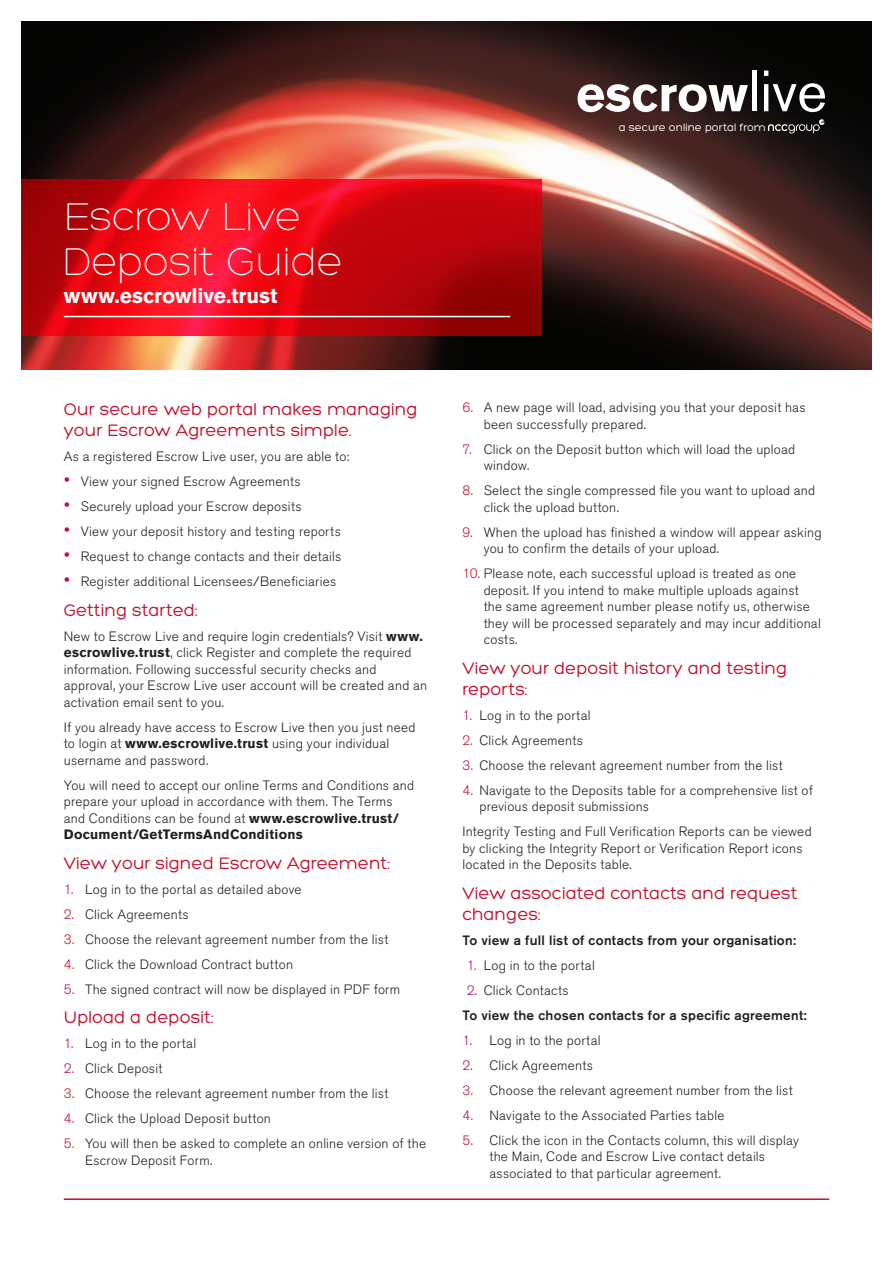
<style>
.page{position:relative;width:893px;height:1263px;background:#fff}
.page>*{position:absolute;margin:0;border:0;box-sizing:border-box;transform-origin:0 0}
.t1{font:700 50.1px "Akzidenz Grotesk BE";color:#fff}
.t2{font:300 42px/45px "Hero";letter-spacing:-.005em;color:#fff}
.t3{font:700 21px "Akzidenz Grotesk BE";letter-spacing:-.005em;color:#fff}
.t4{font:18px/21px "Hero";color:#c3102f}
.t5{font:300 13.5px/16.5px "Akzidenz Grotesk BE";letter-spacing:.02em;color:#231f20}
.t6{font:500 13.5px "Akzidenz Grotesk BE";letter-spacing:.02em;color:#231f20}
.t7{font:11.25px "Hero";color:#fff}
.s1{font-weight:400;font-size:57.6px}
.s2{font-family:"Arial";font-weight:400;font-size:18px;color:#c3102f}
.s3{font-weight:700}
.s4{color:#c3102f}
</style>
<div class="page">
<hr style="left:64px;top:1198px;width:765px;height:2px;background:#c3102f">
<img style="left:21px;top:21px;width:851px;height:349px">
<svg style="left:21px;top:179px;width:521px;height:157px;background:#d10812"></svg>
<hr style="left:64px;top:316px;width:446px;height:1px;background:#fff">
<svg style="left:768px;top:119px;width:57px;height:14px"></svg>
<p class="t2" style="left:64px;top:194px;width:280px">Escrow Live<br>Deposit Guide</p>
<p class="t3" style="left:64px;top:283px;width:215px">www.escrowlive.trust</p>
<p class="t1" style="left:576px;top:65px;width:253px">escrow<span class="s1">live</span></p>
<p class="t7" style="left:619px;top:122px;width:149px">a secure online portal from</p>
<p class="t4" style="left:64px;top:399px;width:355px">Our secure web portal makes managing your Escrow Agreements simple.</p>
<p class="t5" style="left:64px;top:449px;width:287px">As a registered Escrow Live user, you are able to:</p>
<p class="t5" style="left:64px;top:474px;width:238px"><span class="s2">•</span> View your signed Escrow Agreements</p>
<p class="t5" style="left:64px;top:499px;width:239px"><span class="s2">•</span> Securely upload your Escrow deposits</p>
<p class="t5" style="left:64px;top:524px;width:279px"><span class="s2">•</span> View your deposit history and testing reports</p>
<p class="t5" style="left:64px;top:549px;width:279px"><span class="s2">•</span> Request to change contacts and their details</p>
<p class="t5" style="left:64px;top:574px;width:274px"><span class="s2">•</span> Register additional Licensees/Beneficiaries</p>
<p class="t4" style="left:64px;top:600px;width:136px">Getting started:</p>
<p class="t5" style="left:64px;top:628px;width:365px">New to Escrow Live and require login credentials? Visit <span class="s3">www. escrowlive.trust</span>, click Register and complete the required information. Following successful security checks and approval, your Escrow Live user account will be created and an activation email sent to you.</p>
<p class="t5" style="left:64px;top:719px;width:353px">If you already have access to Escrow Live then you just need to login at <span class="s3">www.escrowlive.trust</span> using your individual username and password.</p>
<p class="t5" style="left:64px;top:777px;width:352px">You will need to accept our online Terms and Conditions and prepare your upload in accordance with them. The Terms and Conditions can be found at <span class="s3">www.escrowlive.trust/ Document/GetTermsAndConditions</span></p>
<p class="t4" style="left:64px;top:853px;width:328px">View your signed Escrow Agreement:</p>
<p class="t5" style="left:64px;top:881px;width:239px"><span class="s4">1.</span> Log in to the portal as detailed above</p>
<p class="t5" style="left:64px;top:906px;width:126px"><span class="s4">2.</span> Click Agreements</p>
<p class="t5" style="left:64px;top:931px;width:326px"><span class="s4">3.</span> Choose the relevant agreement number from the list</p>
<p class="t5" style="left:64px;top:956px;width:231px"><span class="s4">4.</span> Click the Download Contract button</p>
<p class="t5" style="left:64px;top:981px;width:338px"><span class="s4">5.</span> The signed contract will now be displayed in PDF form</p>
<p class="t4" style="left:64px;top:1007px;width:152px">Upload a deposit:</p>
<p class="t5" style="left:64px;top:1036px;width:134px"><span class="s4">1.</span> Log in to the portal</p>
<p class="t5" style="left:64px;top:1061px;width:100px"><span class="s4">2.</span> Click Deposit</p>
<p class="t5" style="left:64px;top:1086px;width:326px"><span class="s4">3.</span> Choose the relevant agreement number from the list</p>
<p class="t5" style="left:64px;top:1111px;width:209px"><span class="s4">4.</span> Click the Upload Deposit button</p>
<p class="t5" style="left:85px;top:1136px;width:342px;text-indent:-21px"><span class="s4">5.</span> You will then be asked to complete an online version of the<br>Escrow Deposit Form.</p>
<p class="t5" style="left:484px;top:399px;width:323px;text-indent:-21px"><span class="s4">6.</span> A new page will load, advising you that your deposit has been successfully prepared.</p>
<p class="t5" style="left:484px;top:441px;width:313px;text-indent:-21px"><span class="s4">7.</span> Click on the Deposit button which will load the upload window.</p>
<p class="t5" style="left:484px;top:482px;width:333px;text-indent:-21px"><span class="s4">8.</span> Select the single compressed file you want to upload and click the upload button.</p>
<p class="t5" style="left:484px;top:524px;width:340px;text-indent:-21px"><span class="s4">9.</span> When the upload has finished a window will appear asking you to confirm the details of your upload.</p>
<p class="t5" style="left:484px;top:565px;width:339px;text-indent:-21px"><span class="s4">10.</span> Please note, each successful upload is treated as one deposit. If you intend to make multiple uploads against<br>the same agreement number please notify us, otherwise they will be processed separately and may incur additional costs.</p>
<p class="t4" style="left:462px;top:657px;width:326px">View your deposit history and testing reports:</p>
<p class="t5" style="left:462px;top:707px;width:130px"><span class="s4">1.</span> Log in to the portal</p>
<p class="t5" style="left:462px;top:732px;width:122px"><span class="s4">2.</span> Click Agreements</p>
<p class="t5" style="left:462px;top:757px;width:322px"><span class="s4">3.</span> Choose the relevant agreement number from the list</p>
<p class="t5" style="left:479px;top:782px;width:335px;text-indent:-17px"><span class="s4">4.</span> Navigate to the Deposits table for a comprehensive list of previous deposit submissions</p>
<p class="t5" style="left:462px;top:823px;width:351px">Integrity Testing and Full Verification Reports can be viewed by clicking the Integrity Report or Verification Report icons located in the Deposits table.</p>
<p class="t4" style="left:462px;top:882px;width:337px">View associated contacts and request changes:</p>
<p class="t6" style="left:462px;top:932px;width:335px">To view a full list of contacts from your organisation:</p>
<p class="t5" style="left:467px;top:957px;width:130px"><span class="s4">1.</span> Log in to the portal</p>
<p class="t5" style="left:467px;top:982px;width:104px"><span class="s4">2.</span> Click Contacts</p>
<p class="t6" style="left:462px;top:1007px;width:346px">To view the chosen contacts for a specific agreement:</p>
<p class="t5" style="left:462px;top:1032px;width:140px"><span class="s4">1.</span> Log in to the portal</p>
<p class="t5" style="left:462px;top:1057px;width:132px"><span class="s4">2.</span> Click Agreements</p>
<p class="t5" style="left:462px;top:1082px;width:332px"><span class="s4">3.</span> Choose the relevant agreement number from the list</p>
<p class="t5" style="left:462px;top:1107px;width:263px"><span class="s4">4.</span> Navigate to the Associated Parties table</p>
<p class="t5" style="left:489px;top:1132px;width:311px;text-indent:-27px"><span class="s4">5.</span> Click the icon in the Contacts column, this will display the Main, Code and Escrow Live contact details associated to that particular agreement.</p>
</div>
